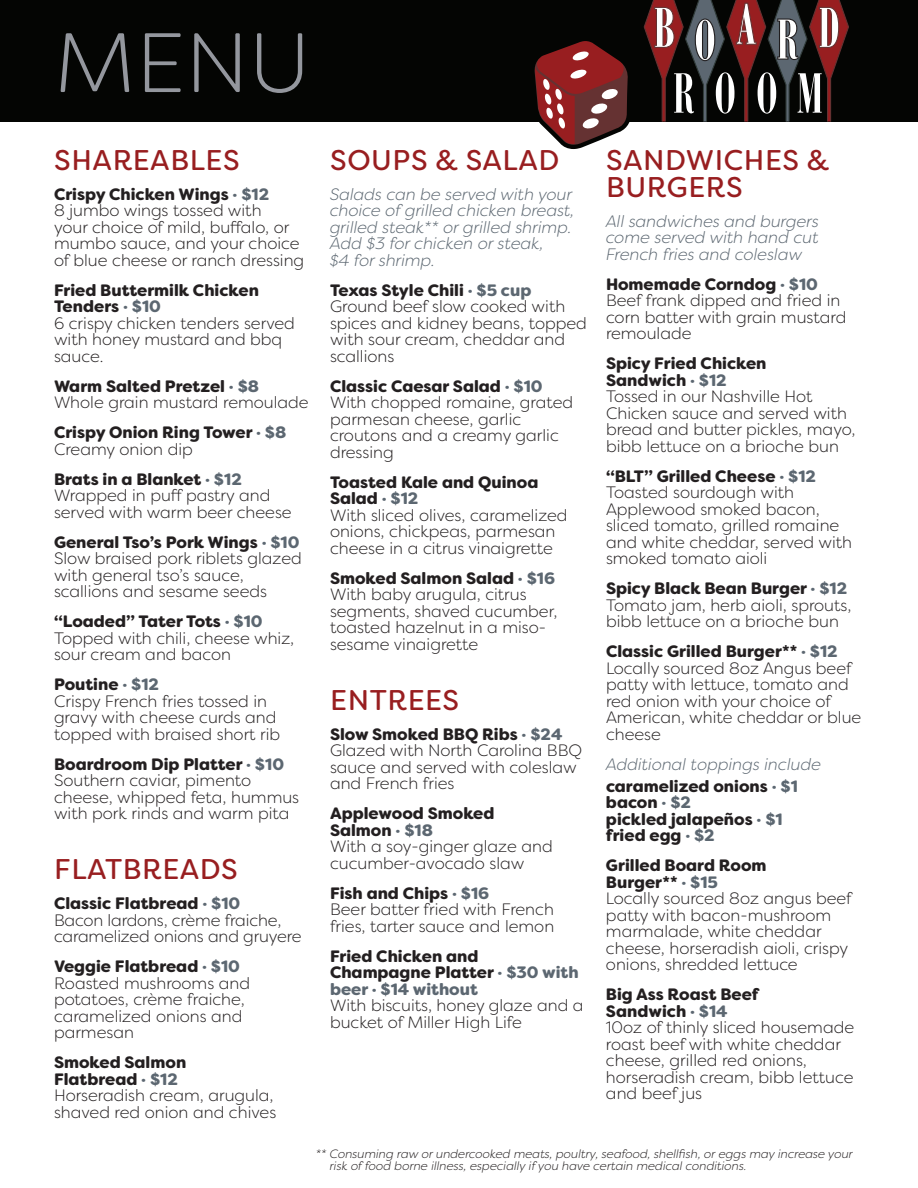
<style>
.page{position:relative;width:918px;height:1188px;background:#fff}
.page>*{position:absolute;margin:0;border:0;box-sizing:border-box;transform-origin:0 0}
.menu_item_name{font:300 84px "Filson Soft";color:#94979e}
.menu_item_header{font:28.5px/27px "Filson Soft";letter-spacing:.02em;color:#981e20}
.menu_item_descriptio{font:28.5px "Filson Soft";letter-spacing:.02em;color:#981e20}
.menu_item_descriptio-2{font:300 16.5px/16.5px "Filson Soft";color:#231f20}
.menu_item_name-2{font:900 16.5px/16.5px "Filson Soft";color:#231f20}
.ital_descripton{font:italic 300 16.5px/16.5px "Filson Soft";color:#5c6771}
.menu_item_descriptio-3{font:italic 300 12px/12px "Filson Soft";color:#231f20}
.s1{color:#5c6771}
</style>
<div class="page">
<div style="left:0;top:0;width:918px;height:122px;background:#040503"></div>
<svg style="left:644px;top:0;width:205px;height:122px"></svg>
<svg style="left:534px;top:41px;width:96px;height:108px"></svg>
<p class="menu_item_name" style="left:54px;top:11px;width:258px">MENU</p>
<p class="menu_item_header" style="left:54px;top:146px;width:187px">SHAREABLES</p>
<p class="menu_item_name-2" style="left:54px;top:186px;width:217px">Crispy Chicken Wings <span class="s1">· $12</span></p>
<p class="menu_item_descriptio-2" style="left:54px;top:202px;width:252px">8 jumbo wings tossed with<br>your choice of mild, buffalo, or mumbo sauce, and your choice of blue cheese or ranch dressing</p>
<p class="menu_item_name-2" style="left:54px;top:282px;width:206px">Fried Buttermilk Chicken<br>Tenders <span class="s1">· $10</span></p>
<p class="menu_item_descriptio-2" style="left:54px;top:314px;width:242px">6 crispy chicken tenders served with honey mustard and bbq sauce.</p>
<p class="menu_item_name-2" style="left:54px;top:378px;width:207px">Warm Salted Pretzel <span class="s1">· $8</span></p>
<p class="menu_item_descriptio-2" style="left:54px;top:394px;width:256px">Whole grain mustard remoulade</p>
<p class="menu_item_name-2" style="left:54px;top:424px;width:234px">Crispy Onion Ring Tower <span class="s1">· $8</span></p>
<p class="menu_item_descriptio-2" style="left:54px;top:440px;width:140px">Creamy onion dip</p>
<p class="menu_item_name-2" style="left:54px;top:471px;width:189px">Brats in a Blanket <span class="s1">· $12</span></p>
<p class="menu_item_descriptio-2" style="left:54px;top:487px;width:239px">Wrapped in puff pastry and served with warm beer cheese</p>
<p class="menu_item_name-2" style="left:54px;top:534px;width:247px">General Tso’s Pork Wings <span class="s1">· $10</span></p>
<p class="menu_item_descriptio-2" style="left:54px;top:550px;width:249px">Slow braised pork riblets glazed with general tso’s sauce, scallions and sesame seeds</p>
<p class="menu_item_name-2" style="left:54px;top:613px;width:210px">“Loaded” Tater Tots <span class="s1">· $10</span></p>
<p class="menu_item_descriptio-2" style="left:54px;top:629px;width:242px">Topped with chili, cheese whiz, sour cream and bacon</p>
<p class="menu_item_name-2" style="left:54px;top:676px;width:106px">Poutine <span class="s1">· $12</span></p>
<p class="menu_item_descriptio-2" style="left:54px;top:692px;width:228px">Crispy French fries tossed in gravy with cheese curds and topped with braised short rib</p>
<p class="menu_item_name-2" style="left:54px;top:756px;width:232px">Boardroom Dip Platter <span class="s1">· $10</span></p>
<p class="menu_item_descriptio-2" style="left:54px;top:772px;width:247px">Southern caviar, pimento cheese, whipped feta, hummus with pork rinds and warm pita</p>
<p class="menu_item_header" style="left:54px;top:856px;width:185px">FLATBREADS</p>
<p class="menu_item_name-2" style="left:54px;top:895px;width:188px">Classic Flatbread <span class="s1">· $10</span></p>
<p class="menu_item_descriptio-2" style="left:54px;top:911px;width:249px">Bacon lardons, crème fraiche, caramelized onions and gruyere</p>
<p class="menu_item_name-2" style="left:54px;top:958px;width:188px">Veggie Flatbread <span class="s1">· $10</span></p>
<p class="menu_item_descriptio-2" style="left:54px;top:974px;width:198px">Roasted mushrooms and potatoes, crème fraiche, caramelized onions and parmesan</p>
<p class="menu_item_name-2" style="left:54px;top:1054px;width:134px">Smoked Salmon<br>Flatbread <span class="s1">· $12</span></p>
<p class="menu_item_descriptio-2" style="left:54px;top:1087px;width:224px">Horseradish cream, arugula, shaved red onion and chives</p>
<p class="menu_item_header" style="left:330px;top:146px;width:231px">SOUPS &amp; SALAD</p>
<p class="ital_descripton" style="left:330px;top:185px;width:246px">Salads can be served with your choice of grilled chicken breast, grilled steak** or grilled shrimp.<br>Add $3 for chicken or steak,<br>$4 for shrimp.</p>
<p class="menu_item_name-2" style="left:330px;top:282px;width:203px">Texas Style Chili <span class="s1">· $5 cup</span></p>
<p class="menu_item_descriptio-2" style="left:330px;top:298px;width:258px">Ground beef slow cooked with spices and kidney beans, topped with sour cream, cheddar and scallions</p>
<p class="menu_item_name-2" style="left:330px;top:378px;width:214px">Classic Caesar Salad <span class="s1">· $10</span></p>
<p class="menu_item_descriptio-2" style="left:330px;top:394px;width:245px">With chopped romaine, grated parmesan cheese, garlic croutons and a creamy garlic dressing</p>
<p class="menu_item_name-2" style="left:330px;top:474px;width:210px">Toasted Kale and Quinoa<br>Salad <span class="s1">· $12</span></p>
<p class="menu_item_descriptio-2" style="left:330px;top:506px;width:239px">With sliced olives, caramelized onions, chickpeas, parmesan cheese in a citrus vinaigrette</p>
<p class="menu_item_name-2" style="left:330px;top:570px;width:227px">Smoked Salmon Salad <span class="s1">· $16</span></p>
<p class="menu_item_descriptio-2" style="left:330px;top:586px;width:229px">With baby arugula, citrus segments, shaved cucumber, toasted hazelnut in a miso&shy;sesame vinaigrette</p>
<p class="menu_item_descriptio" style="left:330px;top:681px;width:130px">ENTREES</p>
<p class="menu_item_name-2" style="left:330px;top:726px;width:234px">Slow Smoked BBQ Ribs <span class="s1">· $24</span></p>
<p class="menu_item_descriptio-2" style="left:330px;top:742px;width:254px">Glazed with North Carolina BBQ sauce and served with coleslaw and French fries</p>
<p class="menu_item_name-2" style="left:330px;top:805px;width:166px">Applewood Smoked<br>Salmon <span class="s1">· $18</span></p>
<p class="menu_item_descriptio-2" style="left:330px;top:838px;width:224px">With a soy-ginger glaze and cucumber-avocado slaw</p>
<p class="menu_item_name-2" style="left:330px;top:885px;width:161px">Fish and Chips <span class="s1">· $16</span></p>
<p class="menu_item_descriptio-2" style="left:330px;top:901px;width:226px">Beer batter fried with French fries, tarter sauce and lemon</p>
<p class="menu_item_name-2" style="left:330px;top:948px;width:250px">Fried Chicken and<br>Champagne Platter <span class="s1">· $30 with beer · $14 without</span></p>
<p class="menu_item_descriptio-2" style="left:330px;top:997px;width:255px">With biscuits, honey glaze and a bucket of Miller High Life</p>
<p class="menu_item_header" style="left:606px;top:146px;width:225px">SANDWICHES &amp;<br>BURGERS</p>
<p class="ital_descripton" style="left:606px;top:212px;width:215px;text-align:justify">All sandwiches and burgers come served with hand cut French fries and coleslaw</p>
<p class="menu_item_name-2" style="left:606px;top:276px;width:213px">Homemade Corndog <span class="s1">· $10</span></p>
<p class="menu_item_descriptio-2" style="left:606px;top:292px;width:242px">Beef frank dipped and fried in corn batter with grain mustard remoulade</p>
<p class="menu_item_name-2" style="left:606px;top:355px;width:162px">Spicy Fried Chicken<br>Sandwich <span class="s1">· $12</span></p>
<p class="menu_item_descriptio-2" style="left:606px;top:388px;width:251px">Tossed in our Nashville Hot<br>Chicken sauce and served with bread and butter pickles, mayo, bibb lettuce on a brioche bun</p>
<p class="menu_item_name-2" style="left:606px;top:468px;width:211px">“BLT” Grilled Cheese <span class="s1">· $12</span></p>
<p class="menu_item_descriptio-2" style="left:606px;top:484px;width:248px">Toasted sourdough with<br>Applewood smoked bacon, sliced tomato, grilled romaine and white cheddar, served with smoked tomato aioli</p>
<p class="menu_item_name-2" style="left:606px;top:580px;width:243px">Spicy Black Bean Burger <span class="s1">· $12</span></p>
<p class="menu_item_descriptio-2" style="left:606px;top:596px;width:247px">Tomato jam, herb aioli, sprouts, bibb lettuce on a brioche bun</p>
<p class="menu_item_name-2" style="left:606px;top:643px;width:233px">Classic Grilled Burger** <span class="s1">· $12</span></p>
<p class="menu_item_descriptio-2" style="left:606px;top:659px;width:257px">Locally sourced 8oz Angus beef patty with lettuce, tomato and red onion with your choice of<br>American, white cheddar or blue cheese</p>
<p class="ital_descripton" style="left:606px;top:755px;width:217px">Additional toppings include</p>
<p class="menu_item_name-2" style="left:606px;top:778px;width:193px">caramelized onions <span class="s1">· $1 </span>bacon <span class="s1">· $2<br></span>pickled jalapeños <span class="s1">· $1 </span>fried egg <span class="s1">· $2</span></p>
<p class="menu_item_name-2" style="left:606px;top:857px;width:162px">Grilled Board Room<br>Burger** <span class="s1">· $15</span></p>
<p class="menu_item_descriptio-2" style="left:606px;top:890px;width:247px">Locally sourced 8oz angus beef patty with bacon-mushroom marmalade, white cheddar cheese, horseradish aioli, crispy onions, shredded lettuce</p>
<p class="menu_item_name-2" style="left:606px;top:986px;width:154px">Big Ass Roast Beef<br>Sandwich <span class="s1">· $14</span></p>
<p class="menu_item_descriptio-2" style="left:606px;top:1019px;width:250px">10oz of thinly sliced housemade roast beef with white cheddar cheese, grilled red onions, horseradish cream, bibb lettuce and beef jus</p>
<p class="menu_item_descriptio-3" style="left:330px;top:1147px;width:525px;text-indent:-14px">** Consuming raw or undercooked meats, poultry, seafood, shellfish, or eggs may increase your risk of food borne illness, especially if you have certain medical conditions.</p>
</div>
